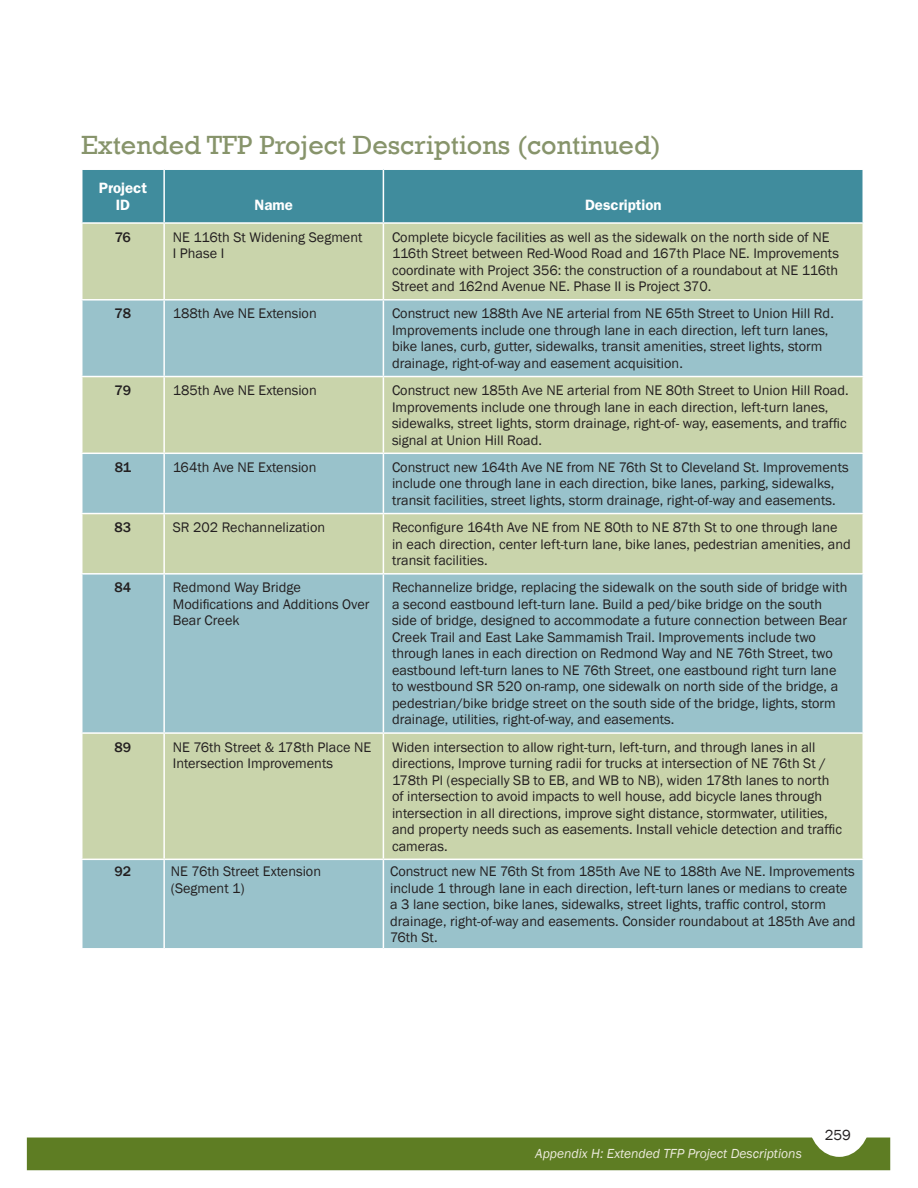
<style>
.page{position:relative;width:918px;height:1188px;background:#fff}
.page>*{position:absolute;margin:0;border:0;box-sizing:border-box;transform-origin:0 0}
.Chapter_Title{font:27px "Rockwell";color:#87946b}
.TABLE_H_EADS{font:600 15px/16.5px "ITC Franklin Gothic Std";color:#fff;text-align:center}
.t1{font:15px "Franklin Gothic";color:#231f20}
.TABLE_CONTENT_9_5{font:14.25px/16.5px "Franklin Gothic";color:#231f20}
.TABLE_CONTENT_9_5-2{font:500 14.25px "Franklin Gothic";color:#231f20}
.t2{font:italic 13.5px "Franklin Gothic";color:#edebde}
</style>
<div class="page">
<div style="left:27px;top:1138px;width:863px;height:32px;background:#5e7d23"></div>
<div style="left:808px;top:1084px;width:62px;height:73px;background:#fff;border-radius:50%"></div>
<div style="left:82px;top:170px;width:780px;height:52px;background:#408c9d"></div>
<div style="left:82px;top:224px;width:780px;height:75px;background:#c9d4ab"></div>
<svg style="left:82px;top:301px;width:780px;height:647px;background:#acc9be"></svg>
<hr style="left:163px;top:170px;width:2px;height:52px;background:#fff">
<hr style="left:383px;top:170px;width:1px;height:52px;background:#fff">
<hr style="left:163px;top:224px;width:2px;height:75px;background:#fff">
<hr style="left:383px;top:224px;width:1px;height:75px;background:#fff">
<hr style="left:163px;top:301px;width:2px;height:75px;background:#fff">
<hr style="left:383px;top:301px;width:1px;height:75px;background:#fff">
<hr style="left:81px;top:376px;width:83px;height:1px;background:#fff">
<hr style="left:164px;top:376px;width:219px;height:1px;background:#fff">
<hr style="left:163px;top:377px;width:2px;height:76px;background:#fff">
<hr style="left:383px;top:376px;width:481px;height:1px;background:#fff">
<hr style="left:383px;top:377px;width:1px;height:76px;background:#fff">
<hr style="left:81px;top:453px;width:83px;height:1px;background:#fff">
<hr style="left:164px;top:453px;width:219px;height:1px;background:#fff">
<hr style="left:163px;top:454px;width:2px;height:59px;background:#fff">
<hr style="left:383px;top:453px;width:481px;height:1px;background:#fff">
<hr style="left:383px;top:454px;width:1px;height:59px;background:#fff">
<hr style="left:81px;top:513px;width:83px;height:1px;background:#fff">
<hr style="left:164px;top:513px;width:219px;height:1px;background:#fff">
<hr style="left:163px;top:514px;width:2px;height:59px;background:#fff">
<hr style="left:383px;top:513px;width:481px;height:1px;background:#fff">
<hr style="left:383px;top:514px;width:1px;height:59px;background:#fff">
<hr style="left:81px;top:573px;width:83px;height:2px;background:#fff">
<hr style="left:164px;top:573px;width:219px;height:2px;background:#fff">
<hr style="left:163px;top:575px;width:2px;height:157px;background:#fff">
<hr style="left:383px;top:573px;width:481px;height:2px;background:#fff">
<hr style="left:383px;top:575px;width:1px;height:157px;background:#fff">
<hr style="left:81px;top:732px;width:83px;height:2px;background:#fff">
<hr style="left:164px;top:732px;width:219px;height:2px;background:#fff">
<hr style="left:163px;top:734px;width:2px;height:125px;background:#fff">
<hr style="left:383px;top:732px;width:481px;height:2px;background:#fff">
<hr style="left:383px;top:734px;width:1px;height:125px;background:#fff">
<hr style="left:81px;top:859px;width:83px;height:1px;background:#fff">
<hr style="left:164px;top:859px;width:219px;height:1px;background:#fff">
<hr style="left:163px;top:860px;width:2px;height:88px;background:#fff">
<hr style="left:383px;top:859px;width:481px;height:1px;background:#fff">
<hr style="left:383px;top:860px;width:1px;height:88px;background:#fff">
<p class="Chapter_Title" style="left:81px;top:129px;width:582px">Extended TFP Project Descriptions (continued)</p>
<p class="TABLE_H_EADS" style="left:99px;top:180px;width:50px">Project<br>ID</p>
<p class="TABLE_H_EADS" style="left:255px;top:196px;width:40px">Name</p>
<p class="TABLE_H_EADS" style="left:585px;top:196px;width:78px">Description</p>
<p class="TABLE_CONTENT_9_5-2" style="left:115px;top:228px;width:18px">76</p>
<p class="TABLE_CONTENT_9_5" style="left:173px;top:229px;width:191px">NE 116th St Widening Segment<br>I Phase I</p>
<p class="TABLE_CONTENT_9_5" style="left:392px;top:229px;width:448px">Complete bicycle facilities as well as the sidewalk on the north side of NE 116th Street between Red-Wood Road and 167th Place NE. Improvements coordinate with Project 356: the construction of a roundabout at NE 116th Street and 162nd Avenue NE. Phase II is Project 370.</p>
<p class="TABLE_CONTENT_9_5-2" style="left:115px;top:305px;width:18px">78</p>
<p class="TABLE_CONTENT_9_5" style="left:173px;top:306px;width:145px">188th Ave NE Extension</p>
<p class="TABLE_CONTENT_9_5" style="left:392px;top:306px;width:443px">Construct new 188th Ave NE arterial from NE 65th Street to Union Hill Rd.<br>Improvements include one through lane in each direction, left turn lanes, bike lanes, curb, gutter, sidewalks, transit amenities, street lights, storm drainage, right-of-way and easement acquisition.</p>
<p class="TABLE_CONTENT_9_5-2" style="left:115px;top:382px;width:18px">79</p>
<p class="TABLE_CONTENT_9_5" style="left:173px;top:382px;width:145px">185th Ave NE Extension</p>
<p class="TABLE_CONTENT_9_5" style="left:392px;top:382px;width:458px">Construct new 185th Ave NE arterial from NE 80th Street to Union Hill Road.<br>Improvements include one through lane in each direction, left-turn lanes, sidewalks, street lights, storm drainage, right-of- way, easements, and traffic signal at Union Hill Road.</p>
<p class="TABLE_CONTENT_9_5-2" style="left:115px;top:458px;width:18px">81</p>
<p class="TABLE_CONTENT_9_5" style="left:173px;top:459px;width:145px">164th Ave NE Extension</p>
<p class="TABLE_CONTENT_9_5" style="left:392px;top:459px;width:458px">Construct new 164th Ave NE from NE 76th St to Cleveland St. Improvements include one through lane in each direction, bike lanes, parking, sidewalks, transit facilities, street lights, storm drainage, right-of-way and easements.</p>
<p class="TABLE_CONTENT_9_5-2" style="left:115px;top:519px;width:18px">83</p>
<p class="TABLE_CONTENT_9_5" style="left:173px;top:519px;width:154px">SR 202 Rechannelization</p>
<p class="TABLE_CONTENT_9_5" style="left:392px;top:519px;width:460px">Reconfigure 164th Ave NE from NE 80th to NE 87th St to one through lane in each direction, center left-turn lane, bike lanes, pedestrian amenities, and transit facilities.</p>
<p class="TABLE_CONTENT_9_5-2" style="left:115px;top:579px;width:18px">84</p>
<p class="TABLE_CONTENT_9_5" style="left:173px;top:580px;width:198px">Redmond Way Bridge<br>Modifications and Additions Over<br>Bear Creek</p>
<p class="TABLE_CONTENT_9_5" style="left:392px;top:580px;width:457px">Rechannelize bridge, replacing the sidewalk on the south side of bridge with a second eastbound left-turn lane. Build a ped/bike bridge on the south side of bridge, designed to accommodate a future connection between Bear Creek Trail and East Lake Sammamish Trail. Improvements include two through lanes in each direction on Redmond Way and NE 76th Street, two eastbound left-turn lanes to NE 76th Street, one eastbound right turn lane to westbound SR 520 on-ramp, one sidewalk on north side of the bridge, a pedestrian/bike bridge street on the south side of the bridge, lights, storm drainage, utilities, right-of-way, and easements.</p>
<p class="TABLE_CONTENT_9_5-2" style="left:115px;top:738px;width:18px">89</p>
<p class="TABLE_CONTENT_9_5" style="left:173px;top:739px;width:200px">NE 76th Street &amp; 178th Place NE<br>Intersection Improvements</p>
<p class="TABLE_CONTENT_9_5" style="left:392px;top:739px;width:452px">Widen intersection to allow right-turn, left-turn, and through lanes in all directions, Improve turning radii for trucks at intersection of NE 76th St / 178th Pl (especially SB to EB, and WB to NB), widen 178th lanes to north of intersection to avoid impacts to well house, add bicycle lanes through intersection in all directions, improve sight distance, stormwater, utilities, and property needs such as easements. Install vehicle detection and traffic cameras.</p>
<p class="TABLE_CONTENT_9_5-2" style="left:115px;top:862px;width:18px">92</p>
<p class="TABLE_CONTENT_9_5" style="left:171px;top:863px;width:152px">NE 76th Street Extension (Segment 1)</p>
<p class="TABLE_CONTENT_9_5" style="left:390px;top:863px;width:467px">Construct new NE 76th St from 185th Ave NE to 188th Ave NE. Improvements include 1 through lane in each direction, left-turn lanes or medians to create a 3 lane section, bike lanes, sidewalks, street lights, traffic control, storm drainage, right-of-way and easements. Consider roundabout at 185th Ave and 76th St.</p>
<p class="t2" style="left:535px;top:1145px;width:268px">Appendix H: Extended TFP Project Descriptions</p>
<p class="t1" style="left:825px;top:1126px;width:28px">259</p>
</div>
